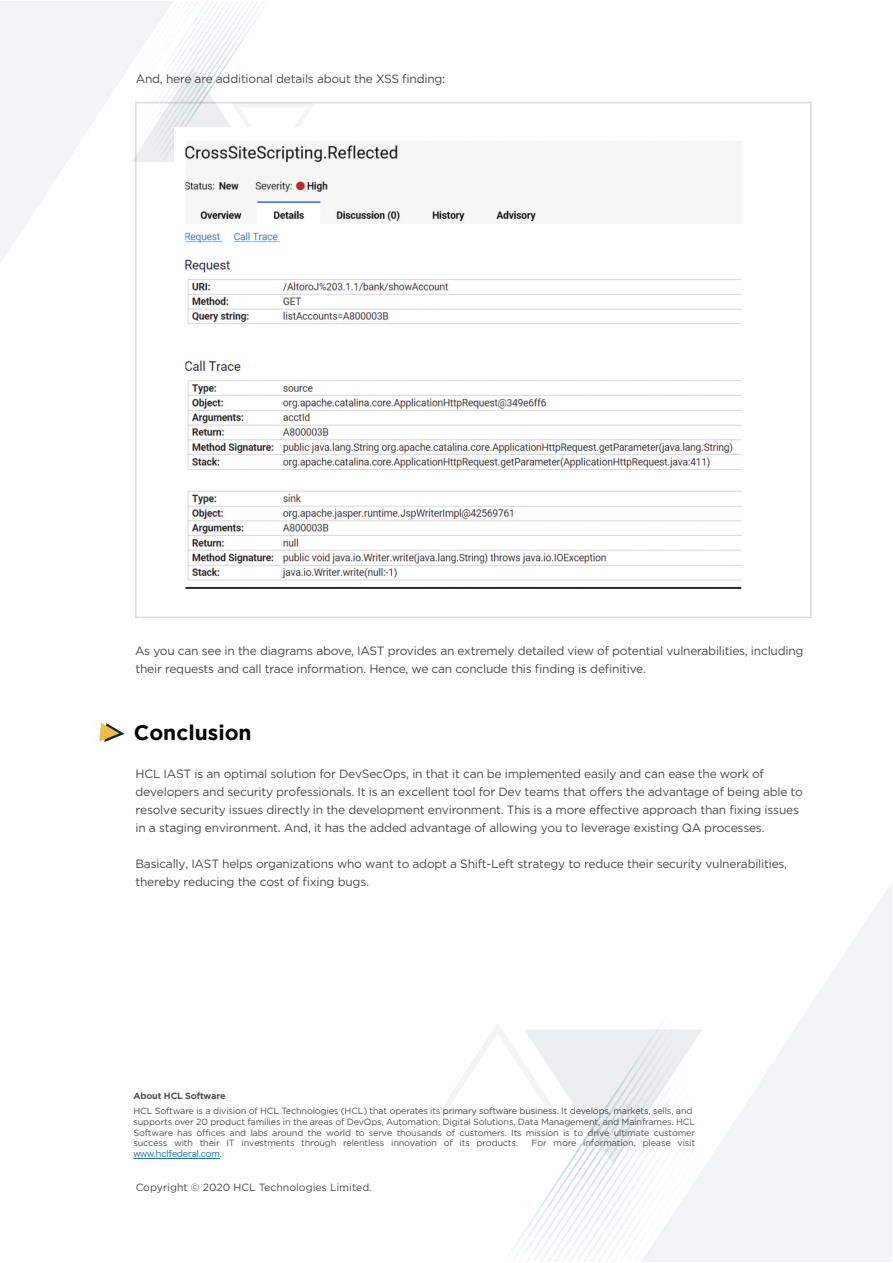
<style>
.page{position:relative;width:893px;height:1263px;background:#fff}
.page>*{position:absolute;margin:0;border:0;box-sizing:border-box;transform-origin:0 0}
.t1{font:700 21px "Gotham";color:#040503}
.t2{font:12px/18px "Gotham";letter-spacing:-.02em;color:#494a49}
.t3{font:10.5px "Gotham";color:#494a49}
.t4{font:9px/10.8px "Gotham";letter-spacing:-.02em;color:#535051}
.t5{font:9px "Hira Kaku Pro W3";letter-spacing:-.02em;color:#1268ac}
.t6{font:700 9px "Gotham";letter-spacing:-.02em;color:#535051}
.s1{font-family:"Gotham";color:#535051}
</style>
<div class="page">
<div style="left:135px;top:102px;width:677px;height:516px;background:#fff;border:2px solid #dbdadc"></div>
<hr style="left:133px;top:1158px;width:87px;height:1px;background:#1268ac">
<svg style="left:785px;top:884px;width:106px;height:377px;fill:#f2f4f5"></svg>
<svg style="left:438px;top:1023px;width:347px;height:238px"></svg>
<svg style="left:0;top:1px;width:138px;height:380px"></svg>
<svg style="left:74px;top:1px;width:241px;height:222px"></svg>
<img style="left:174px;top:128px;width:568px;height:461px">
<svg style="left:99px;top:723px;width:26px;height:19px"></svg>
<p class="t2" style="left:136px;top:70px;width:311px">And, here are additional details about the XSS finding:</p>
<p class="t2" style="left:135px;top:642px;width:670px">As you can see in the diagrams above, IAST provides an extremely detailed view of potential vulnerabilities, including their requests and call trace information. Hence, we can conclude this finding is definitive.</p>
<h1 class="t1" style="left:134px;top:721px;width:119px">Conclusion</h1>
<p class="t2" style="left:136px;top:765px;width:669px">HCL IAST is an optimal solution for DevSecOps, in that it can be implemented easily and can ease the work of developers and security professionals. It is an excellent tool for Dev teams that offers the advantage of being able to resolve security issues directly in the development environment. This is a more effective approach than fixing issues in a staging environment. And, it has the added advantage of allowing you to leverage existing QA processes.</p>
<p class="t2" style="left:136px;top:855px;width:653px">Basically, IAST helps organizations who want to adopt a Shift-Left strategy to reduce their security vulnerabilities, thereby reducing the cost of fixing bugs.</p>
<p class="t6" style="left:133px;top:1090px;width:94px">About HCL Software</p>
<p class="t4" style="left:133px;top:1105px;width:563px">HCL Software is a division of HCL Technologies (HCL) that operates its primary software business. It develops, markets, sells, and supports over 20 product families in the areas of DevOps, Automation, Digital Solutions, Data Management, and Mainframes. HCL Software has offices and labs around the world to serve thousands of customers. Its mission is to drive ultimate customer success with their IT investments through relentless innovation of its products.</p>
<p class="t4" style="left:532px;top:1137px;width:165px">For more information, please visit</p>
<p class="t5" style="left:133px;top:1146px;width:90px">www.hclfederal.com<span class="s1">.</span></p>
<p class="t3" style="left:136px;top:1180px;width:238px">Copyright © 2020 HCL Technologies Limited.</p>
</div>
